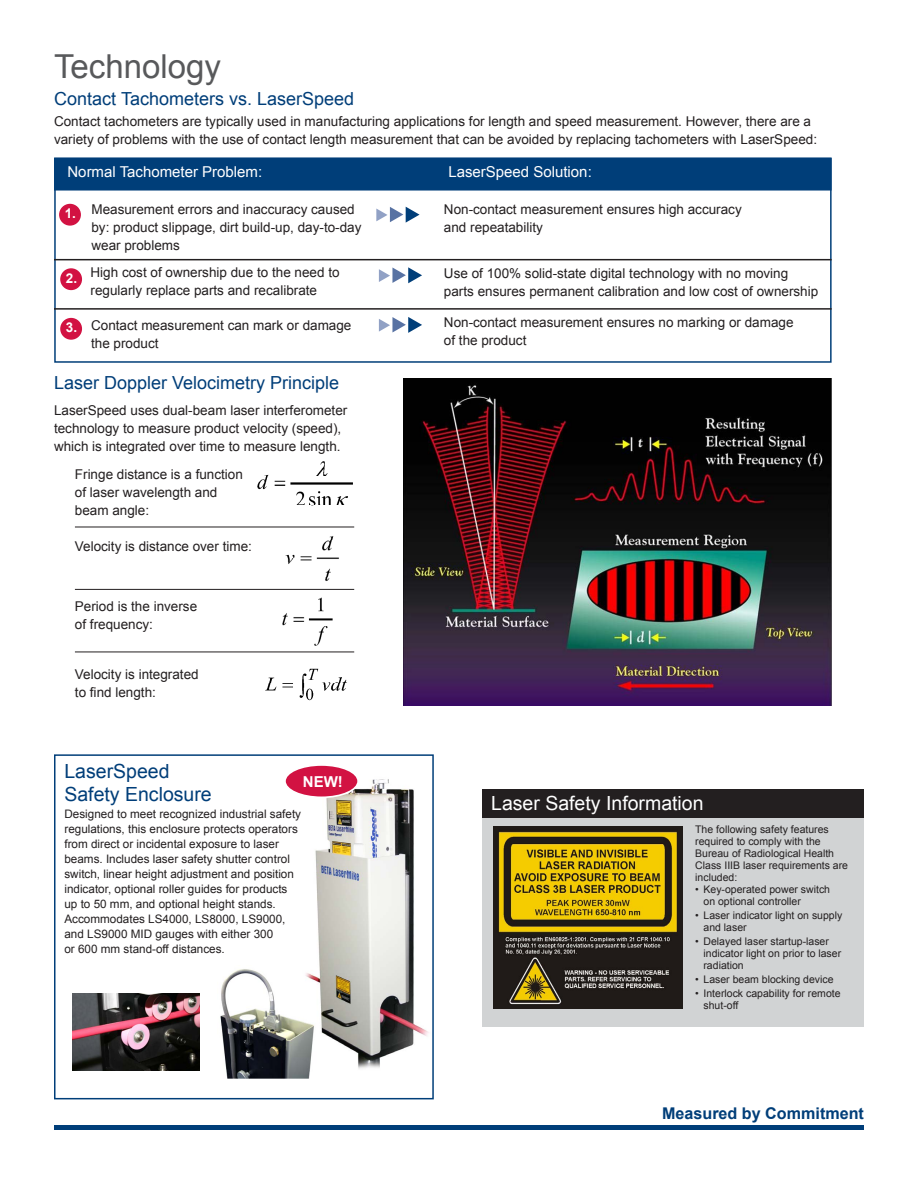
<style>
.page{position:relative;width:918px;height:1188px;background:#fff}
.page>*{position:absolute;margin:0;border:0;box-sizing:border-box;transform-origin:0 0}
.t1{font:33px "Arial";color:#58595b}
.t2{font:19.5px/22.5px "Arial";color:#003e79}
.t3{font:19.5px "Arial";color:#fff}
.t4{font:18px "Arial";color:#003e79}
.t5{font:700 16.2px "Arial";color:#003e79}
.t6{font:15px "Arial";color:#fff}
.t7{font:700 15px "Arial";color:#fff}
.t8{font:13.5px/18px "Arial";color:#231f20}
.t9{font:700 13.5px "Arial";color:#fff}
.t10{font:11.7px/15px "Arial";color:#231f20}
.t11{font:10.5px/12px "Arial";color:#231f20}
.s1{font-weight:700;color:#fff}
</style>
<div class="page">
<img style="left:315px;top:779px;width:114px;height:290px">
<div style="left:54px;top:754px;width:380px;height:345px;border:2px solid #003e79"></div>
<img style="left:72px;top:994px;width:127px;height:77px">
<img style="left:220px;top:965px;width:97px;height:114px">
<img style="left:403px;top:378px;width:429px;height:327px">
<img style="left:257px;top:461px;width:96px;height:45px">
<img style="left:278px;top:526px;width:71px;height:63px">
<img style="left:275px;top:583px;width:65px;height:69px">
<img style="left:265px;top:668px;width:82px;height:33px">
<div style="left:54px;top:158px;width:778px;height:205px;border:2px solid #003e79"></div>
<div style="left:54px;top:158px;width:778px;height:33px;background:#003e79;border:2px solid #003e79"></div>
<hr style="left:54px;top:259px;width:778px;height:1px;background:#231f20">
<div style="left:60px;top:205px;width:20px;height:20px;background:#d21242;border-radius:50%"></div>
<div style="left:59px;top:204px;width:22px;height:22px;border:2px solid #d21242;border-radius:50%"></div>
<svg style="left:376px;top:207px;width:44px;height:16px"></svg>
<svg style="left:379px;top:267px;width:43px;height:16px"></svg>
<div style="left:61px;top:269px;width:20px;height:20px;background:#d21242;border-radius:50%"></div>
<div style="left:60px;top:268px;width:22px;height:22px;border:2px solid #d21242;border-radius:50%"></div>
<hr style="left:54px;top:308px;width:778px;height:2px;background:#231f20">
<svg style="left:379px;top:317px;width:43px;height:16px"></svg>
<div style="left:61px;top:319px;width:20px;height:20px;background:#d21242;border-radius:50%"></div>
<div style="left:60px;top:318px;width:22px;height:22px;border:2px solid #d21242;border-radius:50%"></div>
<hr style="left:75px;top:527px;width:279px;height:1px;background:#231f20">
<hr style="left:75px;top:589px;width:279px;height:1px;background:#231f20">
<hr style="left:75px;top:652px;width:279px;height:1px;background:#231f20">
<div style="left:54px;top:1125px;width:810px;height:5px;background:#003e79"></div>
<div style="left:285px;top:765px;width:73px;height:32px;background:#d21242;border-radius:50%"></div>
<div style="left:284px;top:764px;width:75px;height:34px;border:2px solid #fff;border-radius:50%"></div>
<div style="left:482px;top:789px;width:382px;height:238px;background:#d1d3d4"></div>
<img style="left:494px;top:826px;width:189px;height:183px">
<div style="left:482px;top:789px;width:382px;height:29px;background:#231f20"></div>
<h1 class="t1" style="left:54px;top:45px;width:168px">Technology</h1>
<h3 class="t4" style="left:54px;top:87px;width:301px">Contact Tachometers vs. LaserSpeed</h3>
<p class="t8" style="left:54px;top:113px;width:765px">Contact tachometers are typically used in manufacturing applications for length and speed measurement. However, there are a variety of problems with the use of contact length measurement that can be avoided by replacing tachometers with LaserSpeed:</p>
<p class="t6" style="left:68px;top:162px;width:196px">Normal Tachometer Problem:</p>
<p class="t6" style="left:448px;top:162px;width:145px">LaserSpeed Solution:</p>
<p class="t8" style="left:91px;top:200px;width:272px">Measurement errors and inaccuracy caused by: product slippage, dirt build-up, day-to-day wear problems</p>
<p class="t8" style="left:91px;top:264px;width:251px">High cost of ownership due to the need to regularly replace parts and recalibrate</p>
<p class="t8" style="left:444px;top:264px;width:376px">Use of 100% solid-state digital technology with no moving parts ensures permanent calibration and low cost of ownership</p>
<p class="t8" style="left:444px;top:200px;width:299px">Non-contact measurement ensures high accuracy and repeatability</p>
<p class="t9" style="left:65px;top:205px;width:13px">1.</p>
<p class="t9" style="left:66px;top:269px;width:13px">2.</p>
<p class="t8" style="left:91px;top:317px;width:262px;text-indent:-25px"><span class="s1">3.</span> Contact measurement can mark or damage the product</p>
<h3 class="t4" style="left:54px;top:371px;width:287px">Laser Doppler Velocimetry Principle</h3>
<p class="t8" style="left:54px;top:401px;width:295px">LaserSpeed uses dual-beam laser interferometer technology to measure product velocity (speed), which is integrated over time to measure length.</p>
<p class="t8" style="left:75px;top:465px;width:170px">Fringe distance is a function of laser wavelength and beam angle:</p>
<p class="t8" style="left:75px;top:537px;width:179px">Velocity is distance over time:</p>
<p class="t8" style="left:75px;top:597px;width:124px">Period is the inverse of frequency:</p>
<p class="t8" style="left:75px;top:665px;width:125px">Velocity is integrated to find length:</p>
<h2 class="t2" style="left:64px;top:760px;width:149px">LaserSpeed<br>Safety Enclosure</h2>
<p class="t10" style="left:64px;top:806px;width:238px">Designed to meet recognized industrial safety regulations, this enclosure protects operators from direct or incidental exposure to laser beams. Includes laser safety shutter control switch, linear height adjustment and position indicator, optional roller guides for products up to 50 mm, and optional height stands.<br>Accommodates LS4000, LS8000, LS9000, and LS9000 MID gauges with either 300<br>or 600 mm stand-off distances.</p>
<p class="t7" style="left:303px;top:772px;width:42px">NEW!</p>
<p class="t8" style="left:444px;top:314px;width:351px">Non-contact measurement ensures no marking or damage of the product</p>
<h2 class="t3" style="left:491px;top:791px;width:214px">Laser Safety Information</h2>
<p class="t11" style="left:695px;top:823px;width:154px">The following safety features required to comply with the<br>Bureau of Radiological Health<br>Class IIIB laser requirements are included:</p>
<p class="t11" style="left:704px;top:883px;width:128px;text-indent:-8px">• Key-operated power switch on optional controller</p>
<p class="t11" style="left:704px;top:909px;width:140px;text-indent:-8px">• Laser indicator light on supply and laser</p>
<p class="t11" style="left:704px;top:935px;width:139px;text-indent:-8px">• Delayed laser startup-laser indicator light on prior to laser radiation</p>
<p class="t11" style="left:695px;top:974px;width:140px">• Laser beam blocking device</p>
<p class="t11" style="left:704px;top:988px;width:139px;text-indent:-8px">• Interlock capability for remote shut-off</p>
<p class="t5" style="left:662px;top:1102px;width:203px">Measured by Commitment</p>
</div>
